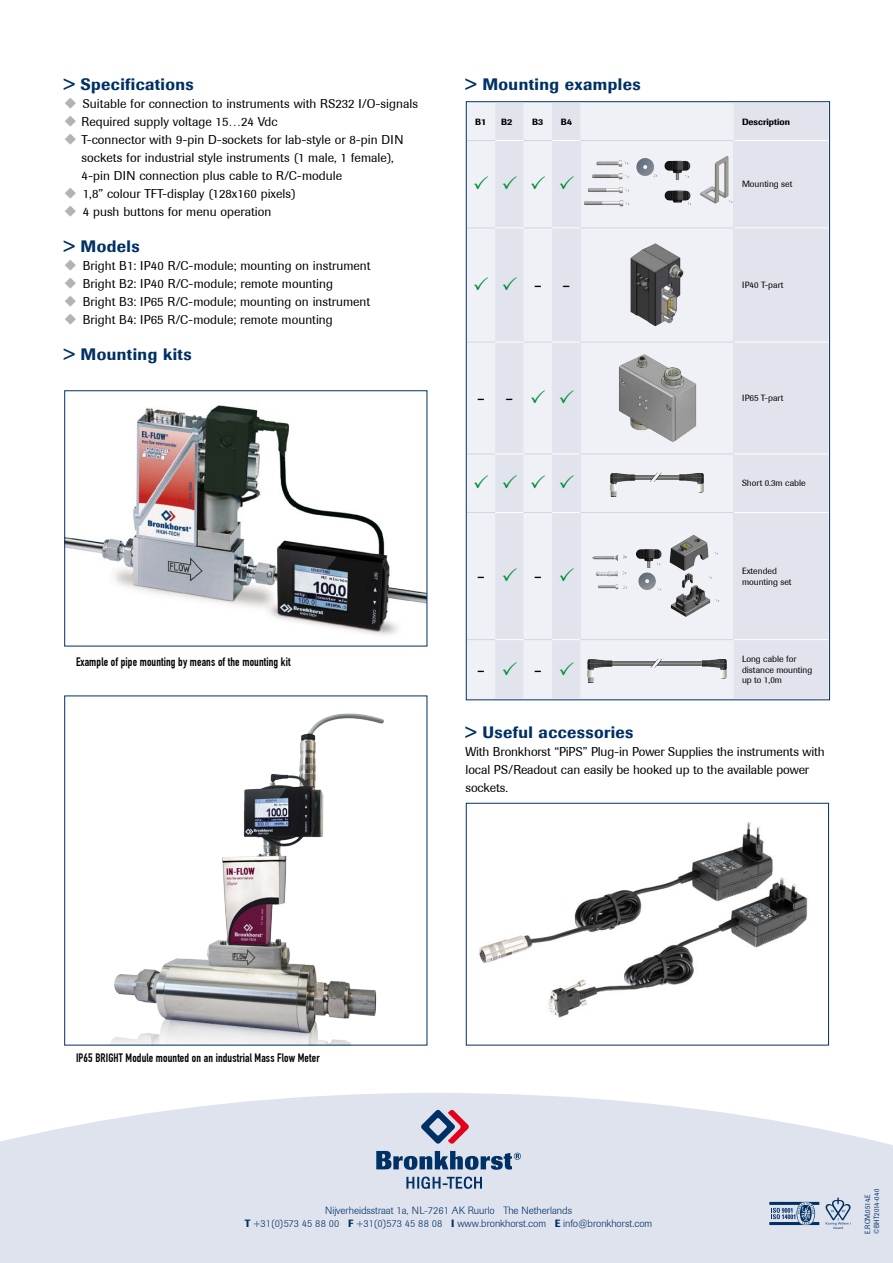
<style>
.page{position:relative;width:893px;height:1263px;background:#fff}
.page>*{position:absolute;margin:0;border:0;box-sizing:border-box;transform-origin:0 0}
.t1{font:21px "Berthold Imago";color:#000}
.t2{font:500 16.5px "Berthold Imago";letter-spacing:.025em;color:#003064}
.t3{font:12.75px/18px "Berthold Imago";color:#000}
.t4{font:12px "DIN Engschrift";letter-spacing:.01em;color:#000}
.t5{font:300 10.5px/12.6px "Berthold Imago";color:#003064;text-align:center}
.t6{font:9px/10.8px "Berthold Imago";color:#000}
.t7{font:500 9px "Berthold Imago";color:#000}
.t8{font:7.5px/9px "Berthold Imago";letter-spacing:.02em;color:#003064;scale:.9 1}
.s1{color:#b1b3b4}
.s2{font-weight:500}
</style>
<div class="page">
<svg style="left:0;top:1093px;width:893px;height:170px;background:#e2e5ef"></svg>
<svg style="left:406px;top:1176px;width:76px;height:13px"></svg>
<svg style="left:421px;top:1109px;width:48px;height:35px;background:#a08da6"></svg>
<svg style="left:376px;top:1151px;width:145px;height:19px;background:#6c87a7"></svg>
<svg style="left:825px;top:1197px;width:26px;height:32px"></svg>
<svg style="left:769px;top:1202px;width:50px;height:23px"></svg>
<img style="left:479px;top:821px;width:329px;height:197px">
<div style="left:466px;top:803px;width:363px;height:242px;border:1px solid #003064"></div>
<div style="left:468px;top:103px;width:27px;height:595px;background:#f0f1f6"></div>
<svg style="left:495px;top:103px;width:333px;height:595px;fill:#e1e3ed"></svg>
<hr style="left:733px;top:140px;width:96px;height:1px;background:#fff">
<hr style="left:734px;top:228px;width:95px;height:1px;background:#fff">
<hr style="left:734px;top:342px;width:95px;height:1px;background:#fff">
<hr style="left:734px;top:454px;width:95px;height:1px;background:#fff">
<hr style="left:734px;top:512px;width:95px;height:1px;background:#fff">
<hr style="left:733px;top:639px;width:96px;height:1px;background:#fff">
<hr style="left:580px;top:141px;width:1px;height:87px;background:#e1e3ed">
<hr style="left:733px;top:141px;width:1px;height:87px;background:#e1e3ed">
<hr style="left:580px;top:228px;width:1px;height:114px;background:#e1e3ed">
<hr style="left:733px;top:228px;width:1px;height:114px;background:#e1e3ed">
<hr style="left:580px;top:342px;width:1px;height:112px;background:#e1e3ed">
<hr style="left:733px;top:342px;width:1px;height:112px;background:#e1e3ed">
<hr style="left:580px;top:454px;width:1px;height:58px;background:#e1e3ed">
<hr style="left:733px;top:454px;width:1px;height:58px;background:#e1e3ed">
<hr style="left:580px;top:512px;width:1px;height:127px;background:#e1e3ed">
<hr style="left:733px;top:512px;width:1px;height:127px;background:#e1e3ed">
<svg style="left:468px;top:140px;width:113px;height:1px"></svg>
<svg style="left:468px;top:228px;width:112px;height:1px"></svg>
<svg style="left:468px;top:342px;width:112px;height:1px"></svg>
<svg style="left:468px;top:454px;width:112px;height:1px"></svg>
<svg style="left:468px;top:512px;width:112px;height:1px"></svg>
<svg style="left:468px;top:639px;width:113px;height:1px"></svg>
<hr style="left:581px;top:140px;width:152px;height:1px;background:#d2d5e4">
<hr style="left:581px;top:228px;width:152px;height:1px;background:#d2d5e4">
<hr style="left:581px;top:342px;width:152px;height:1px;background:#d2d5e4">
<hr style="left:581px;top:454px;width:152px;height:1px;background:#d2d5e4">
<hr style="left:581px;top:512px;width:152px;height:1px;background:#d2d5e4">
<hr style="left:581px;top:639px;width:152px;height:1px;background:#d2d5e4">
<img style="left:581px;top:152px;width:152px;height:64px">
<img style="left:629px;top:242px;width:56px;height:84px">
<img style="left:616px;top:352px;width:82px;height:92px">
<img style="left:609px;top:470px;width:96px;height:26px">
<img style="left:588px;top:535px;width:138px;height:82px">
<img style="left:587px;top:656px;width:140px;height:26px">
<img style="left:66px;top:405px;width:359px;height:230px">
<img style="left:111px;top:713px;width:273px;height:330px">
<svg style="left:474px;top:176px;width:14px;height:14px"></svg>
<svg style="left:503px;top:176px;width:14px;height:14px"></svg>
<svg style="left:531px;top:176px;width:14px;height:14px"></svg>
<svg style="left:560px;top:176px;width:14px;height:14px"></svg>
<svg style="left:474px;top:277px;width:14px;height:13px"></svg>
<svg style="left:503px;top:277px;width:14px;height:13px"></svg>
<svg style="left:531px;top:390px;width:14px;height:13px"></svg>
<svg style="left:560px;top:390px;width:14px;height:13px"></svg>
<svg style="left:474px;top:475px;width:14px;height:13px"></svg>
<svg style="left:503px;top:475px;width:14px;height:13px"></svg>
<svg style="left:531px;top:475px;width:14px;height:13px"></svg>
<svg style="left:560px;top:475px;width:14px;height:13px"></svg>
<svg style="left:503px;top:568px;width:14px;height:13px"></svg>
<svg style="left:560px;top:568px;width:14px;height:13px"></svg>
<svg style="left:503px;top:661px;width:14px;height:14px"></svg>
<svg style="left:560px;top:661px;width:14px;height:14px"></svg>
<p class="t2" style="left:64px;top:74px;width:132px">&gt; Specifications</p>
<p class="t3" style="left:64px;top:95px;width:356px"><span class="s1">◆</span> Suitable for connection to instruments with RS232 I/O-signals</p>
<p class="t3" style="left:64px;top:113px;width:215px"><span class="s1">◆</span> Required supply voltage 15…24 Vdc</p>
<p class="t3" style="left:82px;top:131px;width:323px;text-indent:-18px"><span class="s1">◆</span> T-connector with 9-pin D-sockets for lab-style or 8-pin DIN sockets for industrial style instruments (1 male, 1 female),<br>4-pin DIN connection plus cable to R/C-module</p>
<p class="t3" style="left:64px;top:185px;width:233px"><span class="s1">◆</span> 1,8” colour TFT-display (128x160 pixels)</p>
<p class="t3" style="left:64px;top:203px;width:209px"><span class="s1">◆</span> 4 push buttons for menu operation</p>
<p class="t2" style="left:64px;top:236px;width:77px">&gt; Models</p>
<p class="t3" style="left:64px;top:257px;width:308px"><span class="s1">◆</span> Bright B1: IP40 R/C-module; mounting on instrument</p>
<p class="t3" style="left:64px;top:275px;width:271px"><span class="s1">◆</span> Bright B2: IP40 R/C-module; remote mounting</p>
<p class="t3" style="left:64px;top:293px;width:308px"><span class="s1">◆</span> Bright B3: IP65 R/C-module; mounting on instrument</p>
<p class="t3" style="left:64px;top:311px;width:271px"><span class="s1">◆</span> Bright B4: IP65 R/C-module; remote mounting</p>
<p class="t2" style="left:64px;top:344px;width:129px">&gt; Mounting kits</p>
<p class="t4" style="left:76px;top:655px;width:216px">Example of pipe mounting by means of the mounting kit</p>
<p class="t2" style="left:466px;top:74px;width:176px">&gt; Mounting examples</p>
<p class="t7" style="left:475px;top:116px;width:13px">B1</p>
<p class="t7" style="left:501px;top:116px;width:13px">B2</p>
<p class="t7" style="left:532px;top:116px;width:13px">B3</p>
<p class="t7" style="left:561px;top:116px;width:13px">B4</p>
<p class="t7" style="left:742px;top:116px;width:49px">Description</p>
<p class="t6" style="left:742px;top:179px;width:52px">Mounting set</p>
<h1 class="t1" style="left:534px;top:273px;width:38px">- -</h1>
<p class="t6" style="left:742px;top:280px;width:43px">IP40 T-part</p>
<h1 class="t1" style="left:477px;top:386px;width:38px">- -</h1>
<p class="t6" style="left:742px;top:393px;width:43px">IP65 T-part</p>
<p class="t6" style="left:742px;top:478px;width:65px">Short 0.3m cable</p>
<h1 class="t1" style="left:477px;top:564px;width:67px">- -</h1>
<p class="t6" style="left:742px;top:565px;width:51px">Extended mounting set</p>
<h1 class="t1" style="left:477px;top:657px;width:67px">- -</h1>
<p class="t6" style="left:742px;top:653px;width:72px">Long cable for distance mounting up to 1,0m</p>
<p class="t2" style="left:466px;top:722px;width:169px">&gt; Useful accessories</p>
<p class="t3" style="left:466px;top:743px;width:361px">With Bronkhorst “PiPS” Plug-in Power Supplies the instruments with local PS/Readout can easily be hooked up to the available power sockets.</p>
<p class="t4" style="left:76px;top:1051px;width:245px">IP65 BRIGHT Module mounted on an industrial Mass Flow Meter</p>
<p class="t5" style="left:245px;top:1204px;width:409px">Nijverheidsstraat 1a, NL-7261 AK Ruurlo The Netherlands<br><span class="s2">T</span> +31(0)573 45 88 00 <span class="s2">F</span> +31(0)573 45 88 08 <span class="s2">I</span> www.bronkhorst.com <span class="s2">E</span> info@bronkhorst.com</p>
<p class="t8" style="left:863px;top:1233px;width:51px;rotate:-90deg">E.RCM.0514.E ©BHT2014-040</p>
</div>
